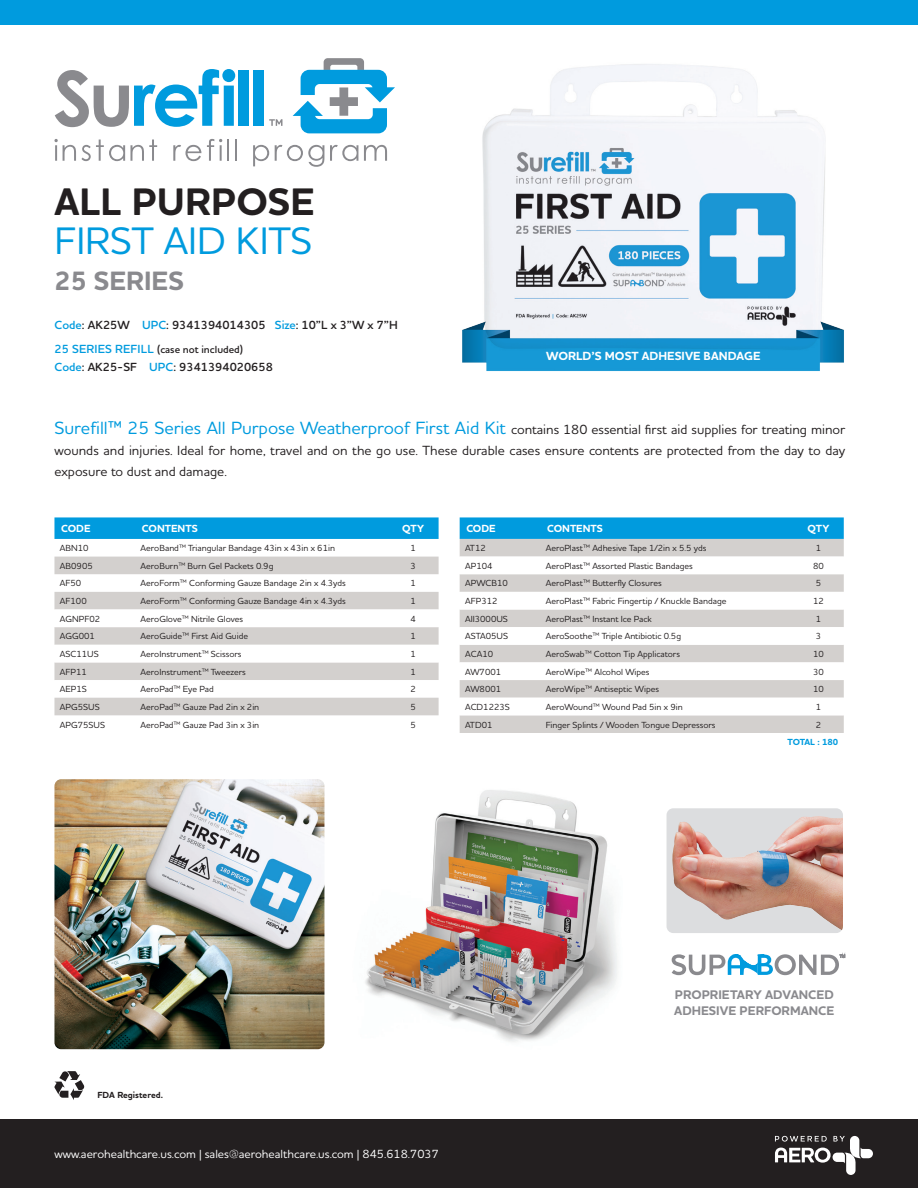
<style>
.page{position:relative;width:918px;height:1188px;background:#fff}
.page>*{position:absolute;margin:0;border:0;box-sizing:border-box;transform-origin:0 0}
.t1{font:500 39px "Houschka Pro";color:#009bde}
.t2{font:700 39px "Houschka Pro";color:#231f20}
.t3{font:700 27px "Houschka Pro";color:#8a8a8e}
.t4{font:500 13.5px/21px "Houschka Pro";color:#231f20;text-align:justify}
.t5{font:700 12.75px/16.4px "Houschka Pro";color:#8a8a8e}
.t6{font:600 12px "Houschka Pro";color:#231f20}
.t7{font:500 12px "Houschka Pro";color:#fff}
.t8{font:700 12px "Houschka Pro";color:#fff}
.t9{font:600 10.5px "Houschka Pro";color:#231f20}
.Main_Descriptions_pa{font:700 10.5px "Houschka Pro";color:#fff}
.t10{font:500 9px "Houschka Pro";color:#231f20}
.t11{font:700 9px "Houschka Pro";color:#231f20}
.t12{font:700 9px "Houschka Pro";letter-spacing:-.01em;color:#009bde}
.s1{color:#009bde}
.s2{font-size:12px;color:#009bde}
.s3{font-size:18px;color:#009bde}
.s4{font-weight:600;font-size:18px;color:#009bde}
</style>
<div class="page">
<div style="left:0;top:0;width:918px;height:24px;background:#009bde"></div>
<div style="left:0;top:1119px;width:918px;height:69px;background:#231f20"></div>
<svg style="left:775px;top:1136px;width:98px;height:39px"></svg>
<svg style="left:293px;top:58px;width:102px;height:75px"></svg>
<svg style="left:55px;top:69px;width:180px;height:58px"></svg>
<div style="left:239px;top:70px;width:10px;height:56px;background:#009bde"></div>
<div style="left:254px;top:70px;width:10px;height:56px;background:#009bde"></div>
<svg style="left:54px;top:139px;width:103px;height:22px"></svg>
<svg style="left:173px;top:145px;width:28px;height:16px"></svg>
<svg style="left:207px;top:139px;width:15px;height:22px"></svg>
<hr style="left:227px;top:139px;width:2px;height:22px;background:#8a8a8e">
<hr style="left:235px;top:139px;width:2px;height:22px;background:#8a8a8e">
<svg style="left:253px;top:145px;width:16px;height:21px"></svg>
<svg style="left:275px;top:145px;width:49px;height:22px"></svg>
<svg style="left:330px;top:145px;width:28px;height:16px"></svg>
<svg style="left:364px;top:145px;width:23px;height:16px"></svg>
<svg style="left:269px;top:119px;width:13px;height:7px"></svg>
<img style="left:54px;top:779px;width:270px;height:270px">
<svg style="left:54px;top:517px;width:385px;height:22px;background:#069dde"></svg>
<svg style="left:54px;top:557px;width:385px;height:53px;fill:#d3d0ce"></svg>
<svg style="left:54px;top:627px;width:385px;height:89px"></svg>
<div style="left:54px;top:698px;width:385px;height:17px;background:#d3d0ce"></div>
<svg style="left:460px;top:517px;width:384px;height:22px;background:#069dde"></svg>
<div style="left:460px;top:539px;width:384px;height:194px;background:#d3d0ce"></div>
<svg style="left:460px;top:557px;width:384px;height:158px"></svg>
<img style="left:482px;top:64px;width:344px;height:257px">
<img style="left:462px;top:321px;width:382px;height:50px">
<svg style="left:672px;top:954px;width:173px;height:21px"></svg>
<div style="left:667px;top:808px;width:176px;height:125px;background:#dcdddf;border-radius:7px"></div>
<img style="left:672px;top:816px;width:171px;height:114px">
<img style="left:365px;top:790px;width:252px;height:252px">
<svg style="left:54px;top:1071px;width:30px;height:29px"></svg>
<p class="t2" style="left:54px;top:177px;width:262px">ALL PURPOSE</p>
<p class="t1" style="left:54px;top:216px;width:259px">FIRST AID KITS</p>
<p class="t3" style="left:54px;top:264px;width:131px">25 SERIES</p>
<p class="t6" style="left:54px;top:318px;width:345px"><span class="s1">Code</span>: AK25W <span class="s1">UPC</span>: 9341394014305 <span class="s1">Size</span>: 10”L x 3”W x 7”H</p>
<p class="t9" style="left:54px;top:343px;width:190px"><span class="s2">25 SERIES REFILL</span> (case not included)</p>
<p class="t6" style="left:54px;top:360px;width:220px"><span class="s1">Code</span>: AK25-SF <span class="s1">UPC</span>: 9341394020658</p>
<p class="t8" style="left:546px;top:348px;width:216px">WORLD’S MOST ADHESIVE BANDAGE</p>
<p class="t4" style="left:54px;top:419px;width:792px"><span class="s3">Surefill</span><span class="s4">™</span> <span class="s3">25 Series All Purpose Weatherproof First Aid Kit</span> contains 180 essential first aid supplies for treating minor wounds and injuries. Ideal for home, travel and on the go use. These durable cases ensure contents are protected from the day to day exposure to dust and damage.</p>
<p class="Main_Descriptions_pa" style="left:61px;top:522px;width:31px">CODE</p>
<p class="Main_Descriptions_pa" style="left:142px;top:522px;width:57px">CONTENTS</p>
<p class="Main_Descriptions_pa" style="left:402px;top:522px;width:23px">QTY</p>
<p class="t10" style="left:60px;top:542px;width:30px">ABN10</p>
<p class="t10" style="left:141px;top:542px;width:196px">AeroBand™ Triangular Bandage 43in x 43in x 61in</p>
<p class="t10" style="left:411px;top:542px;width:7px">1</p>
<p class="t10" style="left:60px;top:560px;width:34px">AB0905</p>
<p class="t10" style="left:141px;top:560px;width:134px">AeroBurn™ Burn Gel Packets 0.9g</p>
<p class="t10" style="left:411px;top:560px;width:7px">3</p>
<p class="t10" style="left:60px;top:578px;width:23px">AF50</p>
<p class="t10" style="left:141px;top:578px;width:207px">AeroForm™ Conforming Gauze Bandage 2in x 4.3yds</p>
<p class="t10" style="left:411px;top:578px;width:7px">1</p>
<p class="t10" style="left:60px;top:595px;width:28px">AF100</p>
<p class="t10" style="left:141px;top:595px;width:207px">AeroForm™ Conforming Gauze Bandage 4in x 4.3yds</p>
<p class="t10" style="left:411px;top:595px;width:7px">1</p>
<p class="t10" style="left:60px;top:613px;width:42px">AGNPF02</p>
<p class="t10" style="left:141px;top:613px;width:104px">AeroGlove™ Nitrile Gloves</p>
<p class="t10" style="left:411px;top:613px;width:7px">4</p>
<p class="t10" style="left:60px;top:631px;width:37px">AGG001</p>
<p class="t10" style="left:141px;top:631px;width:109px">AeroGuide™ First Aid Guide</p>
<p class="t10" style="left:411px;top:631px;width:7px">1</p>
<p class="t10" style="left:60px;top:648px;width:40px">ASC11US</p>
<p class="t10" style="left:141px;top:648px;width:103px">AeroInstrument™ Scissors</p>
<p class="t10" style="left:411px;top:648px;width:7px">1</p>
<p class="t10" style="left:60px;top:666px;width:29px">AFP11</p>
<p class="t10" style="left:141px;top:666px;width:107px">AeroInstrument™ Tweezers</p>
<p class="t10" style="left:411px;top:666px;width:7px">1</p>
<p class="t10" style="left:60px;top:684px;width:29px">AEP1S</p>
<p class="t10" style="left:141px;top:684px;width:75px">AeroPad™ Eye Pad</p>
<p class="t10" style="left:411px;top:684px;width:7px">2</p>
<p class="t10" style="left:60px;top:701px;width:41px">APG5SUS</p>
<p class="t10" style="left:141px;top:701px;width:120px">AeroPad™ Gauze Pad 2in x 2in</p>
<p class="t10" style="left:411px;top:701px;width:7px">5</p>
<p class="t10" style="left:60px;top:719px;width:47px">APG75SUS</p>
<p class="t10" style="left:141px;top:719px;width:120px">AeroPad™ Gauze Pad 3in x 3in</p>
<p class="t10" style="left:411px;top:719px;width:7px">5</p>
<p class="Main_Descriptions_pa" style="left:466px;top:522px;width:31px">CODE</p>
<p class="Main_Descriptions_pa" style="left:547px;top:522px;width:57px">CONTENTS</p>
<p class="Main_Descriptions_pa" style="left:807px;top:522px;width:23px">QTY</p>
<p class="t10" style="left:465px;top:542px;width:22px">AT12</p>
<p class="t10" style="left:546px;top:542px;width:162px">AeroPlast™ Adhesive Tape 1/2in x 5.5 yds</p>
<p class="t10" style="left:816px;top:542px;width:7px">1</p>
<p class="t10" style="left:465px;top:560px;width:29px">AP104</p>
<p class="t10" style="left:546px;top:560px;width:149px">AeroPlast™ Assorted Plastic Bandages</p>
<p class="t10" style="left:813px;top:560px;width:12px">80</p>
<p class="t10" style="left:465px;top:578px;width:44px">APWCB10</p>
<p class="t10" style="left:546px;top:578px;width:117px">AeroPlast™ Butterfly Closures</p>
<p class="t10" style="left:816px;top:578px;width:7px">5</p>
<p class="t10" style="left:465px;top:595px;width:34px">AFP312</p>
<p class="t10" style="left:546px;top:595px;width:182px">AeroPlast™ Fabric Fingertip / Knuckle Bandage</p>
<p class="t10" style="left:813px;top:595px;width:12px">12</p>
<p class="t10" style="left:465px;top:613px;width:44px">AII3000US</p>
<p class="t10" style="left:546px;top:613px;width:108px">AeroPlast™ Instant Ice Pack</p>
<p class="t10" style="left:816px;top:613px;width:7px">1</p>
<p class="t10" style="left:465px;top:631px;width:44px">ASTA05US</p>
<p class="t10" style="left:546px;top:631px;width:137px">AeroSoothe™ Triple Antibiotic 0.5g</p>
<p class="t10" style="left:816px;top:631px;width:7px">3</p>
<p class="t10" style="left:465px;top:648px;width:30px">ACA10</p>
<p class="t10" style="left:546px;top:648px;width:136px">AeroSwab™ Cotton Tip Applicators</p>
<p class="t10" style="left:813px;top:648px;width:12px">10</p>
<p class="t10" style="left:465px;top:666px;width:38px">AW7001</p>
<p class="t10" style="left:546px;top:666px;width:105px">AeroWipe™ Alcohol Wipes</p>
<p class="t10" style="left:813px;top:666px;width:12px">30</p>
<p class="t10" style="left:465px;top:684px;width:38px">AW8001</p>
<p class="t10" style="left:546px;top:684px;width:115px">AeroWipe™ Antiseptic Wipes</p>
<p class="t10" style="left:813px;top:684px;width:12px">10</p>
<p class="t10" style="left:465px;top:701px;width:46px">ACD1223S</p>
<p class="t10" style="left:546px;top:701px;width:138px">AeroWound™ Wound Pad 5in x 9in</p>
<p class="t10" style="left:816px;top:701px;width:7px">1</p>
<p class="t10" style="left:465px;top:719px;width:29px">ATD01</p>
<p class="t10" style="left:546px;top:719px;width:171px">Finger Splints / Wooden Tongue Depressors</p>
<p class="t10" style="left:816px;top:719px;width:7px">2</p>
<p class="t12" style="left:788px;top:736px;width:52px">TOTAL : 180</p>
<p class="t11" style="left:97px;top:1089px;width:67px">FDA Registered.</p>
<p class="t7" style="left:54px;top:1146px;width:386px">www.aerohealthcare.us.com | sales@aerohealthcare.us.com | 845.618.7037</p>
<p class="t5" style="left:674px;top:986px;width:162px">PROPRIETARY ADVANCED<br>ADHESIVE PERFORMANCE</p>
</div>
